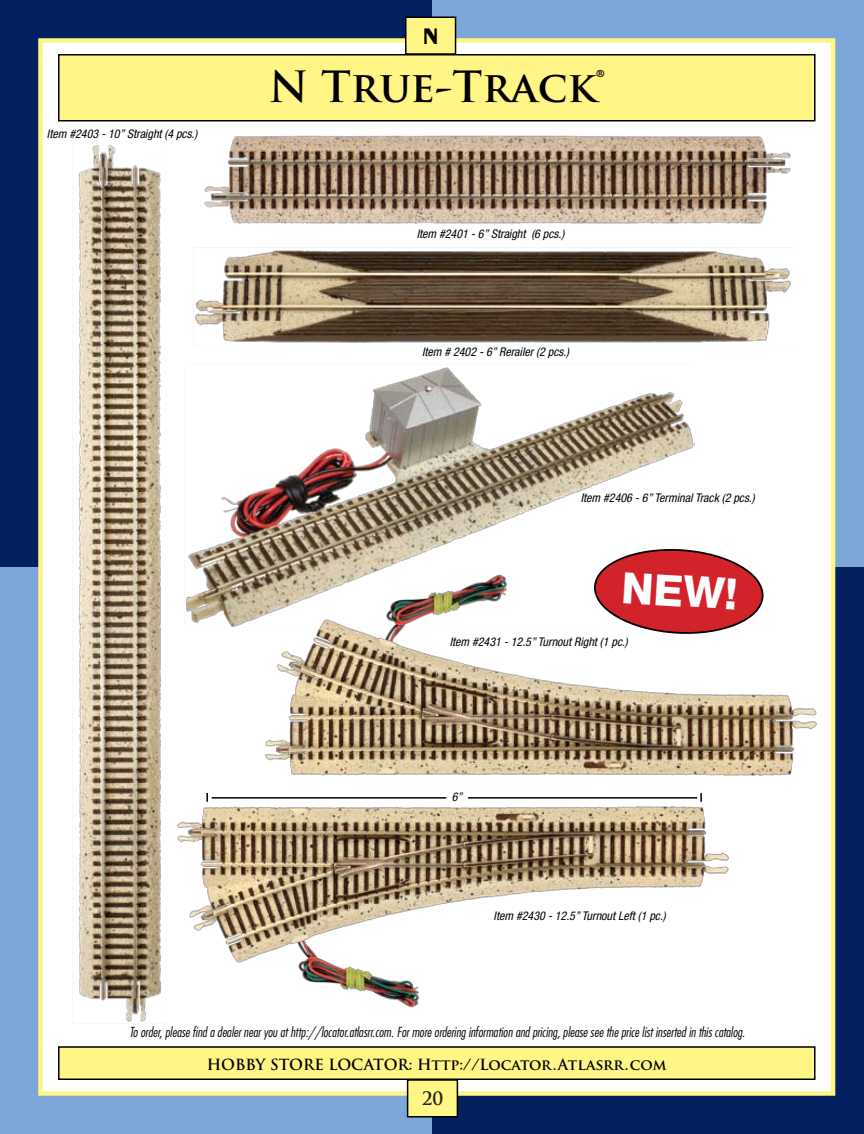
<style>
.page{position:relative;width:864px;height:1134px;background:#fff}
.page>*{position:absolute;margin:0;border:0;box-sizing:border-box;transform-origin:0 0}
.t1{font:800 43.2px "Helvetica Neue";color:#fff}
.t2{font:700 42px "Trajan Pro";color:#000}
.t3{font:700 24px "Peignot";color:#000}
.t4{font:700 18px "Trajan Pro";color:#221f1f}
.t5{font:700 15px "Trajan Pro";letter-spacing:-.005em;color:#000}
.t6{font:italic 300 condensed 13.5px "Futura";color:#000}
.t7{font:italic condensed 12px "Helvetica Neue";color:#000}
</style>
<div class="page">
<div style="left:0;top:0;width:432px;height:567px;background:#02205f"></div>
<div style="left:432px;top:0;width:432px;height:567px;background:#7da7d8"></div>
<div style="left:0;top:567px;width:432px;height:567px;background:#7da7d8"></div>
<div style="left:432px;top:567px;width:432px;height:567px;background:#02205f"></div>
<div style="left:38px;top:38px;width:797px;height:1058px;background:#fff;border:4px solid #fff685"></div>
<div style="left:58px;top:54px;width:758px;height:68px;background:#fff685;border:2px solid #000"></div>
<div style="left:58px;top:1046px;width:758px;height:34px;background:#fff685;border:2px solid #000"></div>
<div style="left:405px;top:16px;width:51px;height:39px;background:#fff685;border:2px solid #000"></div>
<div style="left:407px;top:1079px;width:51px;height:39px;background:#fff685;border:2px solid #000"></div>
<img style="left:204px;top:135px;width:587px;height:89px">
<img style="left:265px;top:627px;width:552px;height:149px">
<svg style="left:592px;top:550px;width:174px;height:86px"></svg>
<img style="left:177px;top:806px;width:552px;height:201px">
<svg style="left:206px;top:793px;width:2px;height:9px"></svg>
<svg style="left:700px;top:793px;width:2px;height:9px"></svg>
<hr style="left:212px;top:797px;width:234px;height:2px;background:#000">
<hr style="left:468px;top:797px;width:229px;height:2px;background:#000">
<img style="left:193px;top:250px;width:598px;height:93px">
<img style="left:78px;top:145px;width:83px;height:877px">
<img style="left:185px;top:367px;width:509px;height:260px">
<h3 class="t3" style="left:422px;top:22px;width:18px">N</h3>
<p class="t7" style="left:47px;top:127px;width:152px">Item #2403 - 10” Straight (4 pcs.)</p>
<h2 class="t2" style="left:269px;top:61px;width:338px">N True-Track®</h2>
<p class="t7" style="left:417px;top:226px;width:149px">Item #2401 - 6” Straight (6 pcs.)</p>
<p class="t7" style="left:422px;top:345px;width:149px">Item # 2402 - 6” Rerailer (2 pcs.)</p>
<p class="t7" style="left:581px;top:491px;width:175px">Item #2406 - 6” Terminal Track (2 pcs.)</p>
<h1 class="t1" style="left:623px;top:562px;width:117px;rotate:3deg">NEW!</h1>
<p class="t7" style="left:450px;top:635px;width:180px">Item #2431 - 12.5” Turnout Right (1 pc.)</p>
<p class="t7" style="left:452px;top:790px;width:12px">6”</p>
<p class="t7" style="left:494px;top:909px;width:174px">Item #2430 - 12.5” Turnout Left (1 pc.)</p>
<p class="t6" style="left:129px;top:1024px;width:617px">To order, please find a dealer near you at http://locator.atlasrr.com. For more ordering information and pricing, please see the price list inserted in this catalog.</p>
<p class="t5" style="left:207px;top:1055px;width:461px">HOBBY STORE LOCATOR: Http://Locator.Atlasrr.com</p>
<h3 class="t4" style="left:422px;top:1087px;width:23px">20</h3>
</div>
